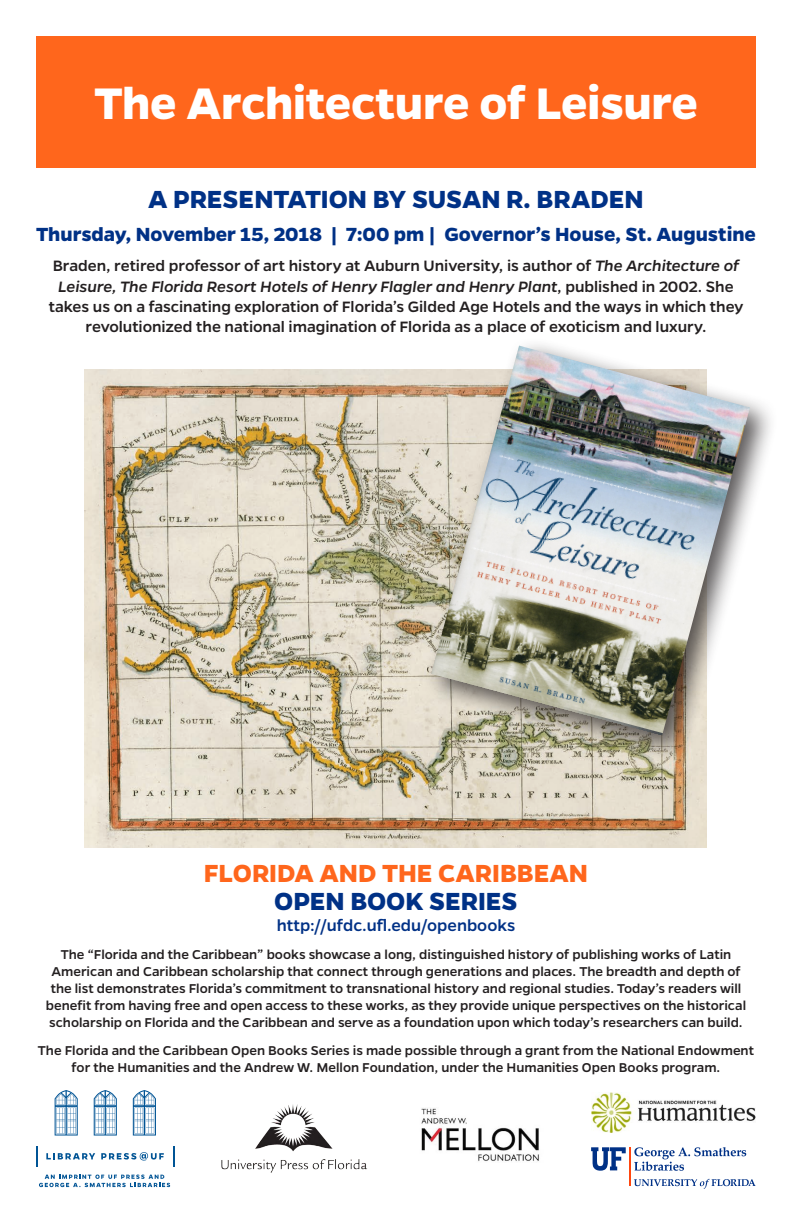
<style>
.page{position:relative;width:792px;height:1224px;background:#fff}
.page>*{position:absolute;margin:0;border:0;box-sizing:border-box;transform-origin:0 0}
.t1{font:700 50px "Gentona";letter-spacing:-.01em;color:#fff}
.t2{font:700 28px "Gentona";letter-spacing:-.005em;color:#003186}
.t3{font:700 28px "Gentona";color:#ff661c}
.t4{font:700 21.5px "Gentona";color:#003186}
.t5{font:500 18px "Gentona";color:#003186}
.t6{font:500 17px/20.4px "Gentona";letter-spacing:-.005em;color:#231f20;text-align:center}
.t7{font:500 14.5px/17px "Gentona";color:#231f20;text-align:center}
.s1{font-style:italic}
</style>
<div class="page">
<svg style="left:173px;top:1146px;width:1px;height:21px"></svg>
<svg style="left:36px;top:1146px;width:1px;height:21px"></svg>
<svg style="left:39px;top:1175px;width:131px;height:12px"></svg>
<svg style="left:46px;top:1153px;width:49px;height:6px"></svg>
<svg style="left:101px;top:1152px;width:63px;height:9px"></svg>
<svg style="left:94px;top:1090px;width:23px;height:46px"></svg>
<svg style="left:133px;top:1090px;width:23px;height:46px"></svg>
<svg style="left:55px;top:1090px;width:23px;height:46px"></svg>
<img style="left:221px;top:1104px;width:147px;height:69px">
<hr style="left:629px;top:1147px;width:1px;height:39px;background:#ff460f">
<svg style="left:591px;top:1147px;width:35px;height:24px"></svg>
<svg style="left:634px;top:1147px;width:112px;height:24px"></svg>
<svg style="left:634px;top:1179px;width:122px;height:10px"></svg>
<img style="left:591px;top:1092px;width:165px;height:41px">
<img style="left:421px;top:1108px;width:118px;height:53px">
<img style="left:85px;top:369px;width:621px;height:478px">
<div style="left:36px;top:36px;width:720px;height:131px;background:#ff661c"></div>
<div style="left:422px;top:337px;width:356px;height:427px;background:#231f20;opacity:.75"></div>
<img style="left:431px;top:346px;width:319px;height:390px">
<p class="t1" style="left:94px;top:74px;width:606px">The Architecture of Leisure</p>
<p class="t2" style="left:148px;top:183px;width:497px">A PRESENTATION BY SUSAN R. BRADEN</p>
<p class="t4" style="left:36px;top:222px;width:721px">Thursday, November 15, 2018 | 7:00 pm | Governor’s House, St. Augustine</p>
<p class="t6" style="left:49px;top:256px;width:696px">Braden, retired professor of art history at Auburn University, is author of <span class="s1">The Architecture of Leisure, The Florida Resort Hotels of Henry Flagler and Henry Plant</span>, published in 2002. She takes us on a fascinating exploration of Florida’s Gilded Age Hotels and the ways in which they revolutionized the national imagination of Florida as a place of exoticism and luxury.</p>
<p class="t3" style="left:204px;top:857px;width:386px">FLORIDA AND THE CARIBBEAN</p>
<p class="t2" style="left:274px;top:885px;width:245px">OPEN BOOK SERIES</p>
<p class="t5" style="left:277px;top:915px;width:240px">http://ufdc.ufl.edu/openbooks</p>
<p class="t7" style="left:46px;top:946px;width:702px">The “Florida and the Caribbean” books showcase a long, distinguished history of publishing works of Latin American and Caribbean scholarship that connect through generations and places. The breadth and depth of the list demonstrates Florida’s commitment to transnational history and regional studies. Today’s readers will benefit from having free and open access to these works, as they provide unique perspectives on the historical scholarship on Florida and the Caribbean and serve as a foundation upon which today’s researchers can build.</p>
<p class="t7" style="left:38px;top:1042px;width:718px">The Florida and the Caribbean Open Books Series is made possible through a grant from the National Endowment for the Humanities and the Andrew W. Mellon Foundation, under the Humanities Open Books program.</p>
</div>
